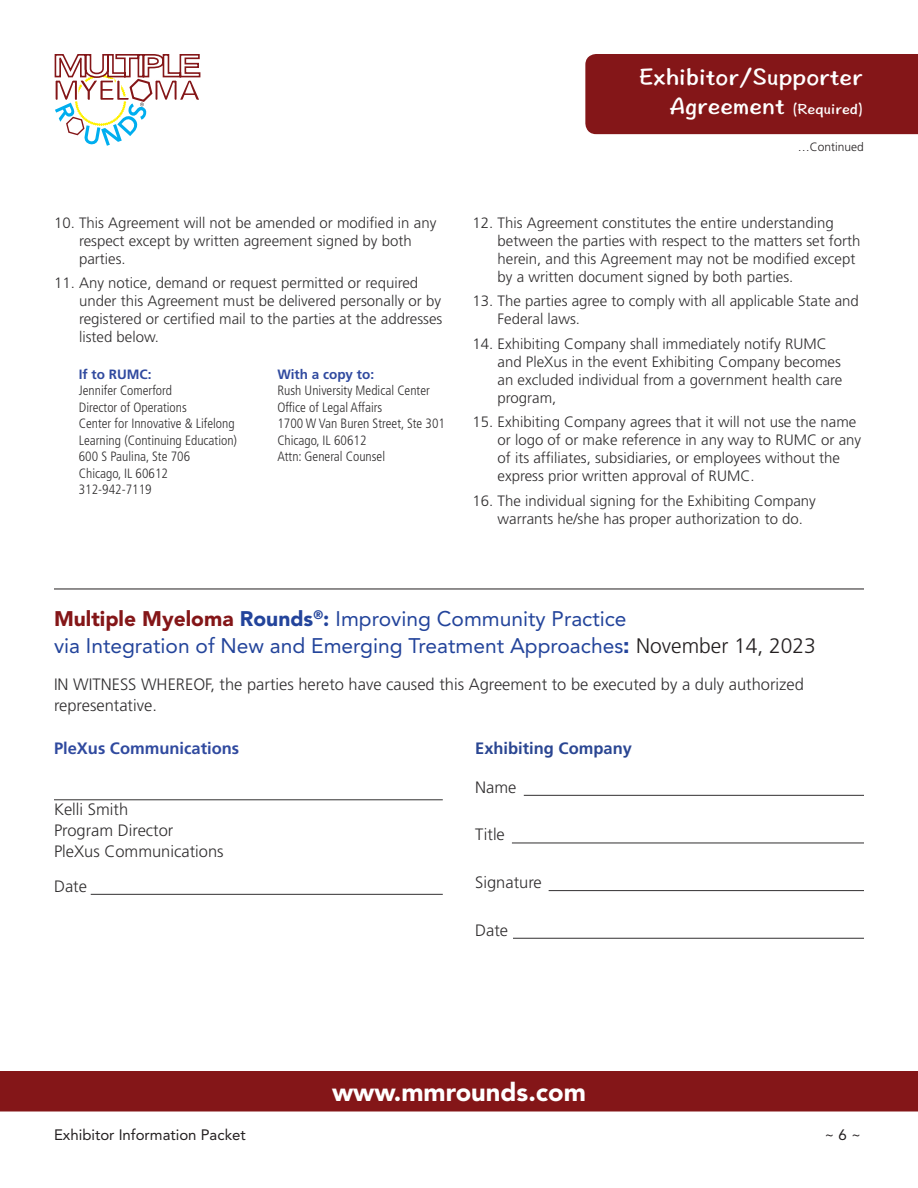
<style>
.page{position:relative;width:918px;height:1188px;background:#fff}
.page>*{position:absolute;margin:0;border:0;box-sizing:border-box;transform-origin:0 0}
.t1{font:900 25.5px "Avenir";color:#fff}
.subhead{font:24px "Hannotate SC W7";color:#fff}
.t2{font:21px/27px "Avenir";color:#23449b}
.body_no_space{font:300 16.5px/21px "Frutiger";color:#312f30}
.body_rule{font:300 16.5px "Frutiger";color:#312f30}
.body{font:700 16.5px "Frutiger";color:#304a9f}
.body_no_space-2{font:700 16.5px "Frutiger";color:#2a4692}
.body_before{font:300 16.5px "Frutiger";color:#312f30}
.rules-reg{font:300 15px/18px "Frutiger";color:#312f30}
.t3{font:15px "Avenir";color:#231f20}
.subhead-2{font:15px "Hannotate SC W7";color:#fff}
.rules-reg_no_space{font:300 condensed 13.5px/16.5px "Frutiger";color:#312f30}
.rules-reg_no_space-2{font:700 13.5px "Frutiger";color:#304a9f}
.t4{font:300 12px "Frutiger";color:#231f20}
.s1{font-size:24px}
.s2{font-weight:900;color:#841618}
.s3{font-weight:900}
.s4{font-family:"Frutiger";font-weight:900}
.s5{font-family:"Frutiger";font-weight:300;color:#231f20}
</style>
<div class="page">
<div style="left:0;top:1071px;width:918px;height:41px;background:#841618"></div>
<svg style="left:54px;top:54px;width:147px;height:92px"></svg>
<div style="left:585px;top:54px;width:333px;height:80px;background:#841618"></div>
<hr style="left:54px;top:799px;width:389px;height:1px;background:#312f30">
<hr style="left:91px;top:894px;width:352px;height:1px;background:#312f30">
<hr style="left:524px;top:795px;width:340px;height:1px;background:#312f30">
<hr style="left:512px;top:843px;width:352px;height:1px;background:#312f30">
<hr style="left:549px;top:890px;width:315px;height:1px;background:#312f30">
<hr style="left:513px;top:938px;width:351px;height:1px;background:#312f30">
<hr style="left:54px;top:589px;width:810px;height:1px;background:#231f20">
<p class="subhead" style="left:639px;top:62px;width:225px">Exhibitor/Supporter</p>
<p class="subhead-2" style="left:669px;top:100px;width:195px"><span class="s1">Agreement</span> (Required)</p>
<p class="rules-reg" style="left:79px;top:214px;width:359px;text-indent:-25px">10. This Agreement will not be amended or modified in any respect except by written agreement signed by both parties.</p>
<p class="rules-reg" style="left:79px;top:274px;width:365px;text-indent:-25px">11. Any notice, demand or request permitted or required under this Agreement must be delivered personally or by registered or certified mail to the parties at the addresses listed below.</p>
<p class="rules-reg_no_space-2" style="left:79px;top:366px;width:74px">If to RUMC:</p>
<p class="rules-reg_no_space" style="left:79px;top:383px;width:95px">Jennifer Comerford</p>
<p class="rules-reg_no_space" style="left:79px;top:399px;width:110px">Director of Operations</p>
<p class="rules-reg_no_space" style="left:79px;top:416px;width:160px">Center for Innovative &amp; Lifelong<br>Learning (Continuing Education)</p>
<p class="rules-reg_no_space" style="left:79px;top:449px;width:113px">600 S Paulina, Ste 706</p>
<p class="rules-reg_no_space" style="left:79px;top:465px;width:91px">Chicago, IL 60612</p>
<p class="rules-reg_no_space" style="left:79px;top:482px;width:74px">312-942-7119</p>
<p class="rules-reg_no_space-2" style="left:277px;top:366px;width:98px">With a copy to:</p>
<p class="rules-reg_no_space" style="left:277px;top:383px;width:154px">Rush University Medical Center</p>
<p class="rules-reg_no_space" style="left:277px;top:399px;width:107px">Office of Legal Affairs</p>
<p class="rules-reg_no_space" style="left:277px;top:416px;width:169px">1700 W Van Buren Street, Ste 301</p>
<p class="rules-reg_no_space" style="left:277px;top:432px;width:91px">Chicago, IL 60612</p>
<p class="rules-reg_no_space" style="left:277px;top:449px;width:109px">Attn: General Counsel</p>
<p class="t4" style="left:798px;top:140px;width:68px">…Continued</p>
<p class="rules-reg" style="left:498px;top:214px;width:365px;text-indent:-25px">12. This Agreement constitutes the entire understanding between the parties with respect to the matters set forth herein, and this Agreement may not be modified except by a written document signed by both parties.</p>
<p class="rules-reg" style="left:498px;top:292px;width:363px;text-indent:-25px">13. The parties agree to comply with all applicable State and<br>Federal laws.</p>
<p class="rules-reg" style="left:498px;top:335px;width:346px;text-indent:-25px">14. Exhibiting Company shall immediately notify RUMC and PleXus in the event Exhibiting Company becomes an excluded individual from a government health care program,</p>
<p class="rules-reg" style="left:498px;top:413px;width:365px;text-indent:-25px">15. Exhibiting Company agrees that it will not use the name or logo of or make reference in any way to RUMC or any of its affiliates, subsidiaries, or employees without the express prior written approval of RUMC.</p>
<p class="rules-reg" style="left:498px;top:491px;width:320px;text-indent:-25px">16. The individual signing for the Exhibiting Company warrants he/she has proper authorization to do.</p>
<p class="t2" style="left:54px;top:606px;width:763px"><span class="s2">Multiple Myeloma</span> <span class="s3">Rounds</span><sup>®</sup><span class="s3">:</span> Improving Community Practice<br>via Integration of New and Emerging Treatment Approaches<span class="s4">:</span> <span class="s5">November 14, 2023</span></p>
<p class="body_no_space" style="left:54px;top:674px;width:751px">IN WITNESS WHEREOF, the parties hereto have caused this Agreement to be executed by a duly authorized representative.</p>
<p class="body" style="left:54px;top:738px;width:187px">PleXus Communications</p>
<p class="body_no_space-2" style="left:475px;top:738px;width:158px">Exhibiting Company</p>
<p class="body_rule" style="left:475px;top:778px;width:43px">Name</p>
<p class="body_rule" style="left:475px;top:825px;width:31px">Title</p>
<p class="body_rule" style="left:475px;top:873px;width:68px">Signature</p>
<p class="body_rule" style="left:475px;top:921px;width:34px">Date</p>
<p class="body_no_space" style="left:54px;top:799px;width:76px">Kelli Smith</p>
<p class="body_no_space" style="left:54px;top:820px;width:121px">Program Director</p>
<p class="body_no_space" style="left:54px;top:841px;width:171px">PleXus Communications</p>
<p class="body_before" style="left:54px;top:877px;width:34px">Date</p>
<h1 class="t1" style="left:332px;top:1077px;width:255px">www.mmrounds.com</h1>
<p class="t3" style="left:54px;top:1126px;width:193px">Exhibitor Information Packet</p>
<p class="t3" style="left:824px;top:1126px;width:38px">~ 6 ~</p>
</div>
